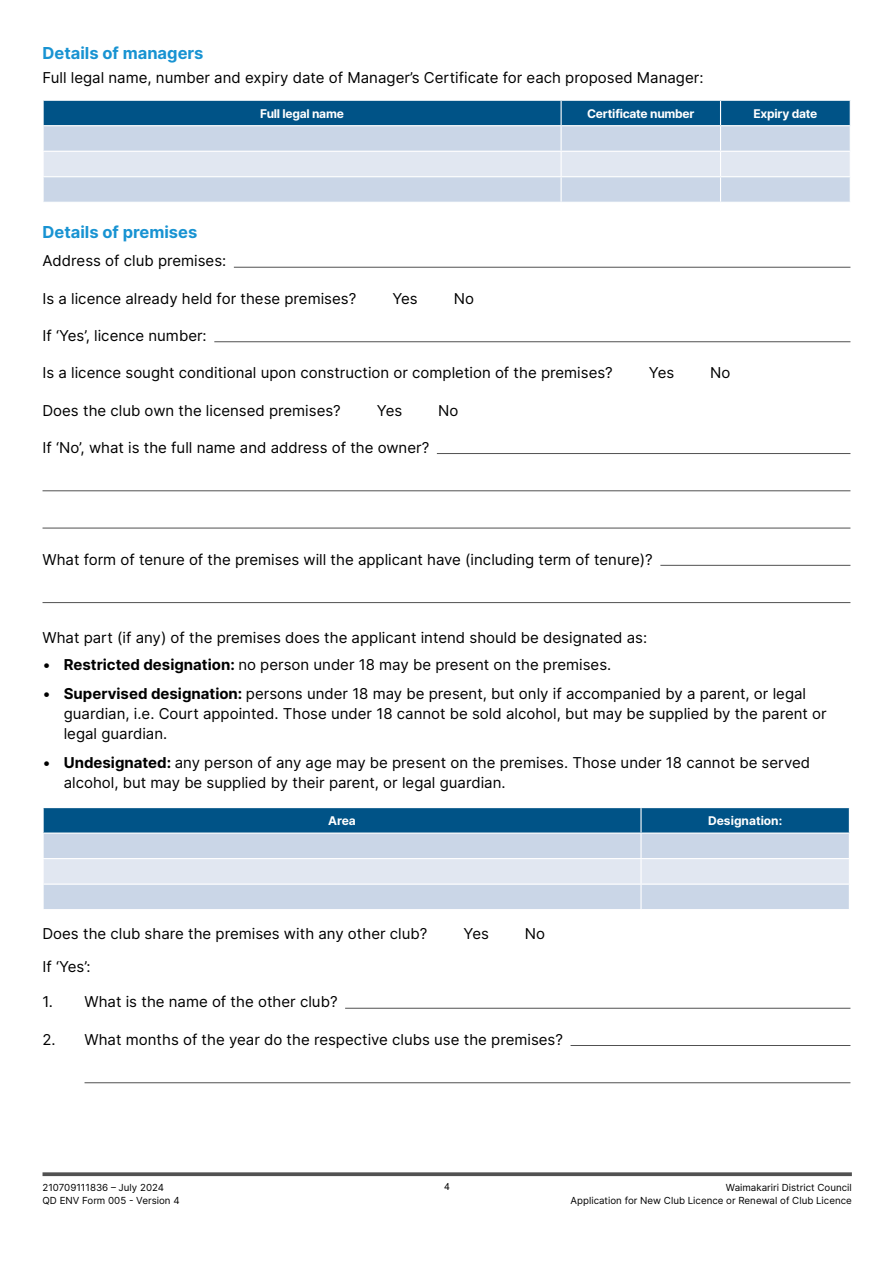
<style>
.page{position:relative;width:893px;height:1263px;background:#fff}
.page>*{position:absolute;margin:0;border:0;box-sizing:border-box;transform-origin:0 0}
.t1{font:700 16.5px "Inter";color:#1893d2}
.t2{font:15px/20.2px "Inter";color:#000}
.t3{font:700 12px "Inter";letter-spacing:-.02em;color:#fff}
.t4{font:700 12px "Inter";color:#fff}
.t5{font:9.75px/12.6px "Inter";color:#000}
.t6{font:9.75px "Arial";color:#000}
.s1{font-weight:700}
</style>
<div class="page">
<svg style="left:43px;top:1172px;width:809px;height:4px;background:#606060"></svg>
<hr style="left:234px;top:267px;width:616px;height:1px;background:#515151">
<hr style="left:214px;top:341px;width:636px;height:1px;background:#515151">
<hr style="left:437px;top:453px;width:413px;height:1px;background:#515151">
<hr style="left:43px;top:490px;width:807px;height:1px;background:#515151">
<hr style="left:43px;top:528px;width:807px;height:1px;background:#515151">
<hr style="left:660px;top:565px;width:190px;height:1px;background:#515151">
<hr style="left:43px;top:602px;width:807px;height:1px;background:#515151">
<hr style="left:345px;top:1008px;width:505px;height:1px;background:#515151">
<hr style="left:571px;top:1045px;width:279px;height:1px;background:#515151">
<hr style="left:85px;top:1082px;width:765px;height:1px;background:#515151">
<svg style="left:43px;top:100px;width:808px;height:102px;background:#a2bcd3"></svg>
<svg style="left:43px;top:808px;width:807px;height:101px;background:#a1bcd3"></svg>
<p class="t1" style="left:43px;top:40px;width:163px">Details of managers</p>
<p class="t2" style="left:43px;top:67px;width:662px">Full legal name, number and expiry date of Manager’s Certificate for each proposed Manager:</p>
<p class="t3" style="left:260px;top:104px;width:85px">Full legal name</p>
<p class="t3" style="left:587px;top:104px;width:109px">Certificate number</p>
<p class="t3" style="left:753px;top:104px;width:65px">Expiry date</p>
<p class="t1" style="left:43px;top:219px;width:156px">Details of premises</p>
<p class="t2" style="left:43px;top:251px;width:185px">Address of club premises:</p>
<p class="t2" style="left:43px;top:288px;width:315px">Is a licence already held for these premises?</p>
<p class="t2" style="left:392px;top:288px;width:27px">Yes</p>
<p class="t2" style="left:454px;top:288px;width:22px">No</p>
<p class="t2" style="left:43px;top:325px;width:166px">If ‘Yes’, licence number:</p>
<p class="t2" style="left:43px;top:362px;width:572px">Is a licence sought conditional upon construction or completion of the premises?</p>
<p class="t2" style="left:649px;top:362px;width:27px">Yes</p>
<p class="t2" style="left:710px;top:362px;width:22px">No</p>
<p class="t2" style="left:43px;top:400px;width:300px">Does the club own the licensed premises?</p>
<p class="t2" style="left:377px;top:400px;width:27px">Yes</p>
<p class="t2" style="left:438px;top:400px;width:22px">No</p>
<p class="t2" style="left:42px;top:437px;width:388px">If ‘No’, what is the full name and address of the owner?</p>
<p class="t2" style="left:42px;top:549px;width:612px">What form of tenure of the premises will the applicant have (including term of tenure)?</p>
<p class="t2" style="left:42px;top:627px;width:606px">What part (if any) of the premises does the applicant intend should be designated as:</p>
<p class="t2" style="left:42px;top:654px;width:570px">• <span class="s1">Restricted designation:</span> no person under 18 may be present on the premises.</p>
<p class="t2" style="left:64px;top:683px;width:764px;text-indent:-21px">• <span class="s1">Supervised designation:</span> persons under 18 may be present, but only if accompanied by a parent, or legal guardian, i.e. Court appointed. Those under 18 cannot be sold alcohol, but may be supplied by the parent or legal guardian.</p>
<p class="t2" style="left:64px;top:752px;width:748px;text-indent:-21px">• <span class="s1">Undesignated:</span> any person of any age may be present on the premises. Those under 18 cannot be served alcohol, but may be supplied by their parent, or legal guardian.</p>
<p class="t3" style="left:328px;top:812px;width:29px">Area</p>
<p class="t4" style="left:708px;top:812px;width:76px">Designation:</p>
<p class="t2" style="left:43px;top:923px;width:386px">Does the club share the premises with any other club?</p>
<p class="t2" style="left:463px;top:923px;width:27px">Yes</p>
<p class="t2" style="left:525px;top:923px;width:22px">No</p>
<p class="t2" style="left:43px;top:956px;width:50px">If ‘Yes’:</p>
<p class="t2" style="left:43px;top:991px;width:297px">1. What is the name of the other club?</p>
<p class="t2" style="left:43px;top:1029px;width:522px">2. What months of the year do the respective clubs use the premises?</p>
<p class="t6" style="left:444px;top:1180px;width:7px">4</p>
<p class="t5" style="left:43px;top:1181px;width:139px">210709111836 – July 2024<br>QD ENV Form 005 - Version 4</p>
<p class="t5" style="left:571px;top:1181px;width:283px;text-align:right">Waimakariri District Council<br>Application for New Club Licence or Renewal of Club Licence</p>
</div>
